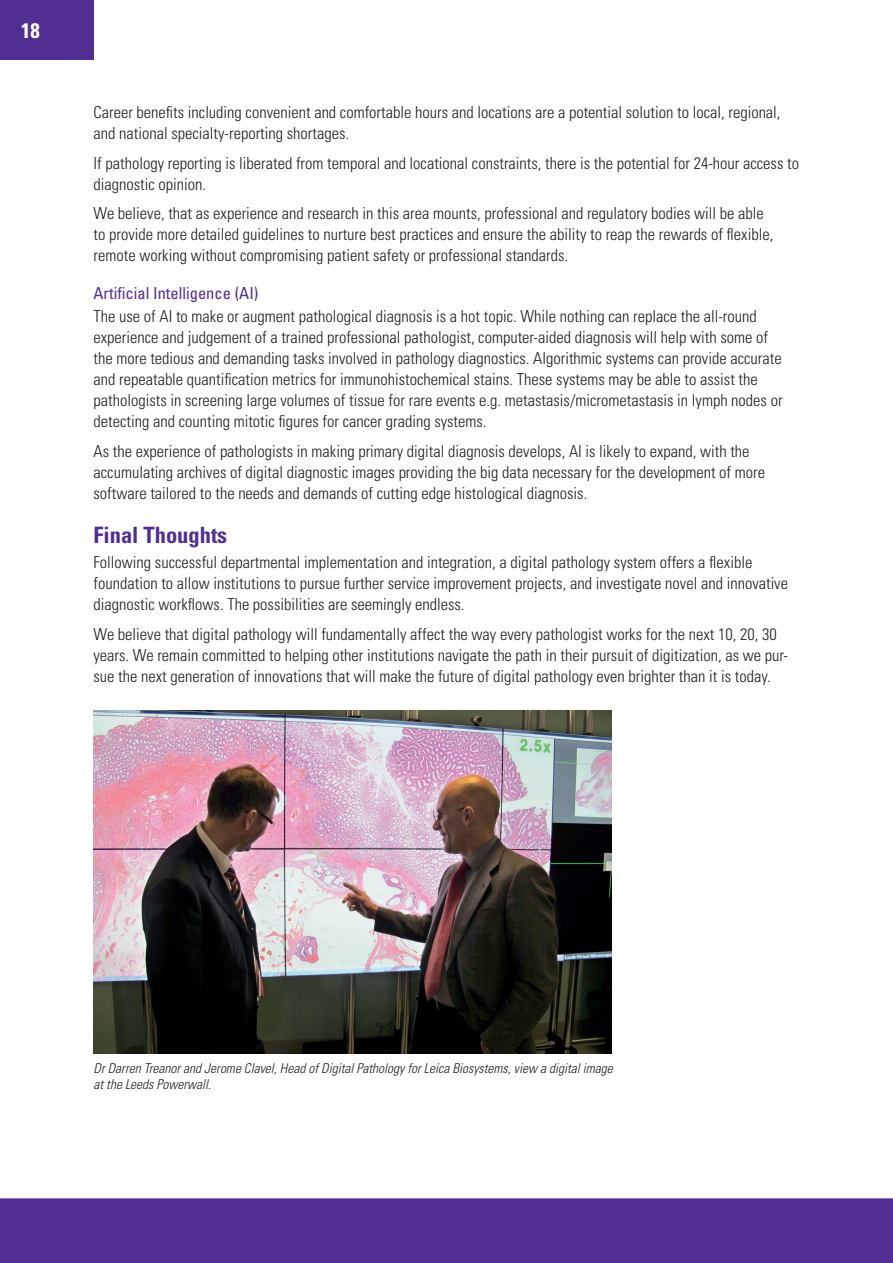
<style>
.page{position:relative;width:893px;height:1263px;background:#fff}
.page>*{position:absolute;margin:0;border:0;box-sizing:border-box;transform-origin:0 0}
.t1{font:700 condensed 22.5px "Univers LT Std";color:#502e92}
.t2{font:700 condensed 21px "Univers LT Std";color:#fff}
.t3{font:300 condensed 16.5px/21px "Univers LT Std";color:#231f20}
.t4{font:condensed 16.5px "Univers LT Std";color:#502e92}
.t5{font:italic 300 condensed 13.5px/16.5px "Univers LT Std";color:#231f20}
</style>
<div class="page">
<div style="left:0;top:1198px;width:893px;height:65px;background:#502e92"></div>
<div style="left:0;top:0;width:94px;height:60px;background:#502e92"></div>
<img style="left:94px;top:710px;width:518px;height:344px">
<p class="t2" style="left:21px;top:18px;width:20px">18</p>
<p class="t3" style="left:94px;top:102px;width:689px">Career benefits including convenient and comfortable hours and locations are a potential solution to local, regional, and national specialty-reporting shortages.</p>
<p class="t3" style="left:94px;top:152px;width:707px">If pathology reporting is liberated from temporal and locational constraints, there is the potential for 24-hour access to diagnostic opinion.</p>
<p class="t3" style="left:94px;top:203px;width:681px">We believe, that as experience and research in this area mounts, professional and regulatory bodies will be able to provide more detailed guidelines to nurture best practices and ensure the ability to reap the rewards of flexible, remote working without compromising patient safety or professional standards.</p>
<p class="t4" style="left:94px;top:283px;width:166px">Artificial Intelligence (AI)</p>
<p class="t3" style="left:94px;top:306px;width:691px">The use of AI to make or augment pathological diagnosis is a hot topic. While nothing can replace the all-round experience and judgement of a trained professional pathologist, computer-aided diagnosis will help with some of the more tedious and demanding tasks involved in pathology diagnostics. Algorithmic systems can provide accurate and repeatable quantification metrics for immunohistochemical stains. These systems may be able to assist the pathologists in screening large volumes of tissue for rare events e.g. metastasis/micrometastasis in lymph nodes or detecting and counting mitotic figures for cancer grading systems.</p>
<p class="t3" style="left:94px;top:441px;width:673px">As the experience of pathologists in making primary digital diagnosis develops, AI is likely to expand, with the accumulating archives of digital diagnostic images providing the big data necessary for the development of more software tailored to the needs and demands of cutting edge histological diagnosis.</p>
<h1 class="t1" style="left:94px;top:521px;width:135px">Final Thoughts</h1>
<p class="t3" style="left:94px;top:552px;width:696px">Following successful departmental implementation and integration, a digital pathology system offers a flexible foundation to allow institutions to pursue further service improvement projects, and investigate novel and innovative diagnostic workflows. The possibilities are seemingly endless.</p>
<p class="t3" style="left:94px;top:623px;width:696px">We believe that digital pathology will fundamentally affect the way every pathologist works for the next 10, 20, 30 years. We remain committed to helping other institutions navigate the path in their pursuit of digitization, as we pur&shy;sue the next generation of innovations that will make the future of digital pathology even brighter than it is today.</p>
<p class="t5" style="left:94px;top:1060px;width:521px">Dr Darren Treanor and Jerome Clavel, Head of Digital Pathology for Leica Biosystems, view a digital image at the Leeds Powerwall.</p>
</div>
